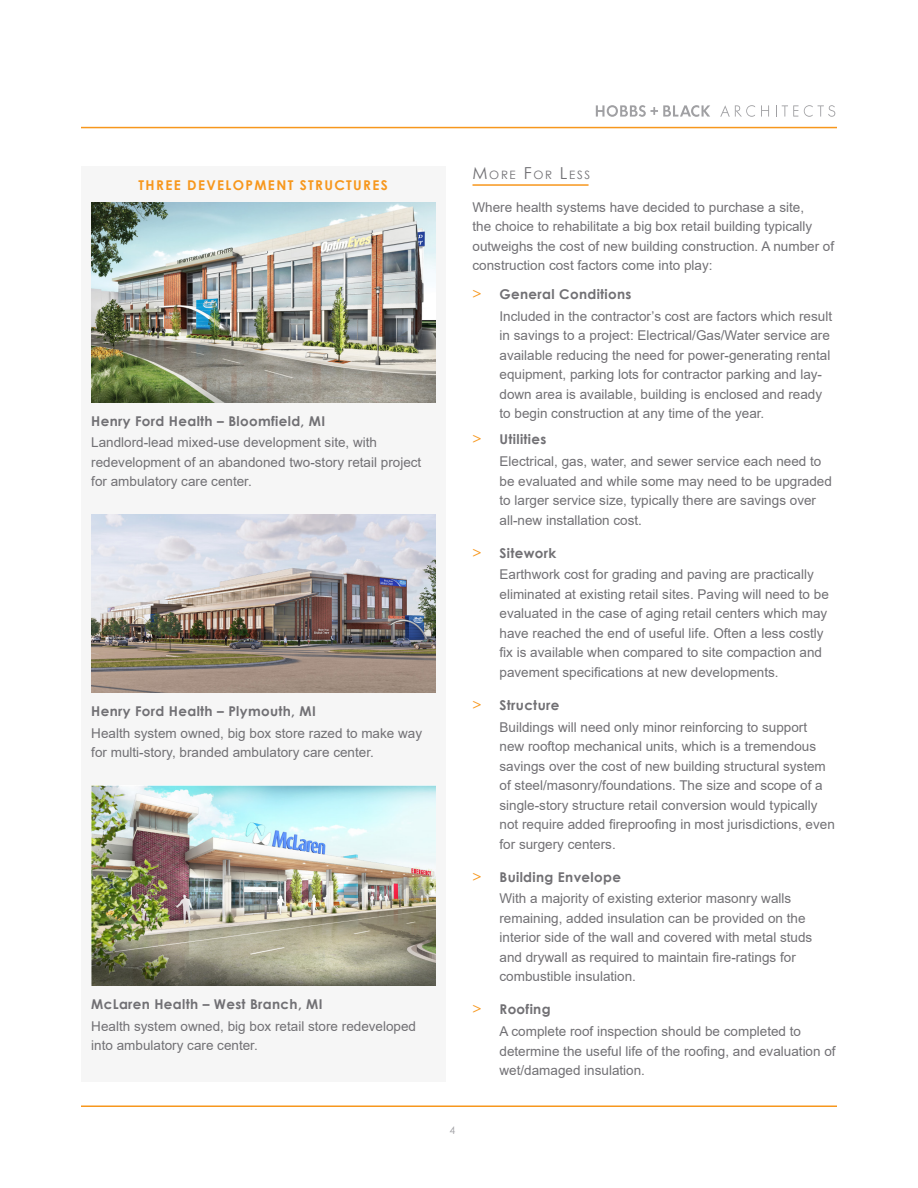
<style>
.page{position:relative;width:918px;height:1188px;background:#fff}
.page>*{position:absolute;margin:0;border:0;box-sizing:border-box;transform-origin:0 0}
.Text{font:13.5px/19.5px "Arial";color:#717074}
.Sub_3_-_Text_Header{font:700 13.5px "Century Gothic";letter-spacing:.025em;color:#717074}
.Sub_2_-_Text_Header{font:700 13.5px "Century Gothic";letter-spacing:.1em;color:#f7971d}
.Sub_1_-_Text_Header{font:11.55px "Century Gothic";letter-spacing:.145em;color:#717074}
.s1{font-size:16.5px}
.s2{font-weight:400;font-size:15px;color:#f7971d}
</style>
<div class="page">
<hr style="left:81px;top:1106px;width:756px;height:1px;background:#f7971d">
<svg style="left:761px;top:105px;width:8px;height:12px"></svg>
<svg style="left:776px;top:105px;width:59px;height:12px"></svg>
<svg style="left:596px;top:105px;width:114px;height:12px"></svg>
<svg style="left:720px;top:105px;width:35px;height:12px"></svg>
<hr style="left:81px;top:127px;width:756px;height:1px;background:#f7971d">
<hr style="left:472px;top:184px;width:117px;height:2px;background:#f7971d">
<div style="left:81px;top:167px;width:365px;height:915px;background:#f6f6f6"></div>
<img style="left:91px;top:203px;width:344px;height:199px">
<img style="left:91px;top:515px;width:344px;height:177px">
<img style="left:91px;top:786px;width:344px;height:200px">
<p class="Sub_2_-_Text_Header" style="left:139px;top:175px;width:251px">THREE DEVELOPMENT STRUCTURES</p>
<p class="Sub_3_-_Text_Header" style="left:91px;top:410px;width:235px">Henry Ford Health – Bloomfield, MI</p>
<p class="Text" style="left:91px;top:433px;width:332px">Landlord-lead mixed-use development site, with redevelopment of an abandoned two-story retail project for ambulatory care center.</p>
<p class="Sub_3_-_Text_Header" style="left:91px;top:701px;width:226px">Henry Ford Health – Plymouth, MI</p>
<p class="Text" style="left:91px;top:723px;width:332px">Health system owned, big box store razed to make way for multi-story, branded ambulatory care center.</p>
<p class="Sub_3_-_Text_Header" style="left:91px;top:994px;width:233px">McLaren Health – West Branch, MI</p>
<p class="Text" style="left:91px;top:1016px;width:326px">Health system owned, big box retail store redeveloped into ambulatory care center.</p>
<p class="Sub_1_-_Text_Header" style="left:472px;top:167px;width:119px"><span class="s1">M</span>ORE <span class="s1">F</span>OR <span class="s1">L</span> ESS</p>
<p class="Text" style="left:472px;top:197px;width:363px">Where health systems have decided to purchase a site,<br>the choice to rehabilitate a big box retail building typically outweighs the cost of new building construction. A number of construction cost factors come into play:</p>
<p class="Sub_3_-_Text_Header" style="left:472px;top:284px;width:161px"><span class="s2">&gt;</span> General Conditions</p>
<p class="Text" style="left:500px;top:306px;width:334px">Included in the contractor’s cost are factors which result in savings to a project: Electrical/Gas/Water service are available reducing the need for power-generating rental equipment, parking lots for contractor parking and lay&shy;down area is available, building is enclosed and ready to begin construction at any time of the year.</p>
<p class="Sub_3_-_Text_Header" style="left:472px;top:429px;width:75px"><span class="s2">&gt;</span> Utilities</p>
<p class="Text" style="left:500px;top:452px;width:334px">Electrical, gas, water, and sewer service each need to be evaluated and while some may need to be upgraded to larger service size, typically there are savings over all-new installation cost.</p>
<p class="Sub_3_-_Text_Header" style="left:472px;top:542px;width:85px"><span class="s2">&gt;</span> Sitework</p>
<p class="Text" style="left:500px;top:565px;width:331px">Earthwork cost for grading and paving are practically eliminated at existing retail sites. Paving will need to be evaluated in the case of aging retail centers which may have reached the end of useful life. Often a less costly fix is available when compared to site compaction and pavement specifications at new developments.</p>
<p class="Sub_3_-_Text_Header" style="left:472px;top:695px;width:88px"><span class="s2">&gt;</span> Structure</p>
<p class="Text" style="left:500px;top:717px;width:337px">Buildings will need only minor reinforcing to support new rooftop mechanical units, which is a tremendous savings over the cost of new building structural system of steel/masonry/foundations. The size and scope of a single-story structure retail conversion would typically not require added fireproofing in most jurisdictions, even for surgery centers.</p>
<p class="Sub_3_-_Text_Header" style="left:472px;top:866px;width:150px"><span class="s2">&gt;</span> Building Envelope</p>
<p class="Text" style="left:500px;top:889px;width:314px">With a majority of existing exterior masonry walls remaining, added insulation can be provided on the interior side of the wall and covered with metal studs</p>
<p class="Text" style="left:500px;top:947px;width:298px">and drywall as required to maintain fire-ratings for combustible insulation.</p>
<p class="Sub_3_-_Text_Header" style="left:472px;top:999px;width:80px"><span class="s2">&gt;</span> Roofing</p>
<p class="Text" style="left:500px;top:1022px;width:338px">A complete roof inspection should be completed to determine the useful life of the roofing, and evaluation of wet/damaged insulation.</p>
</div>
